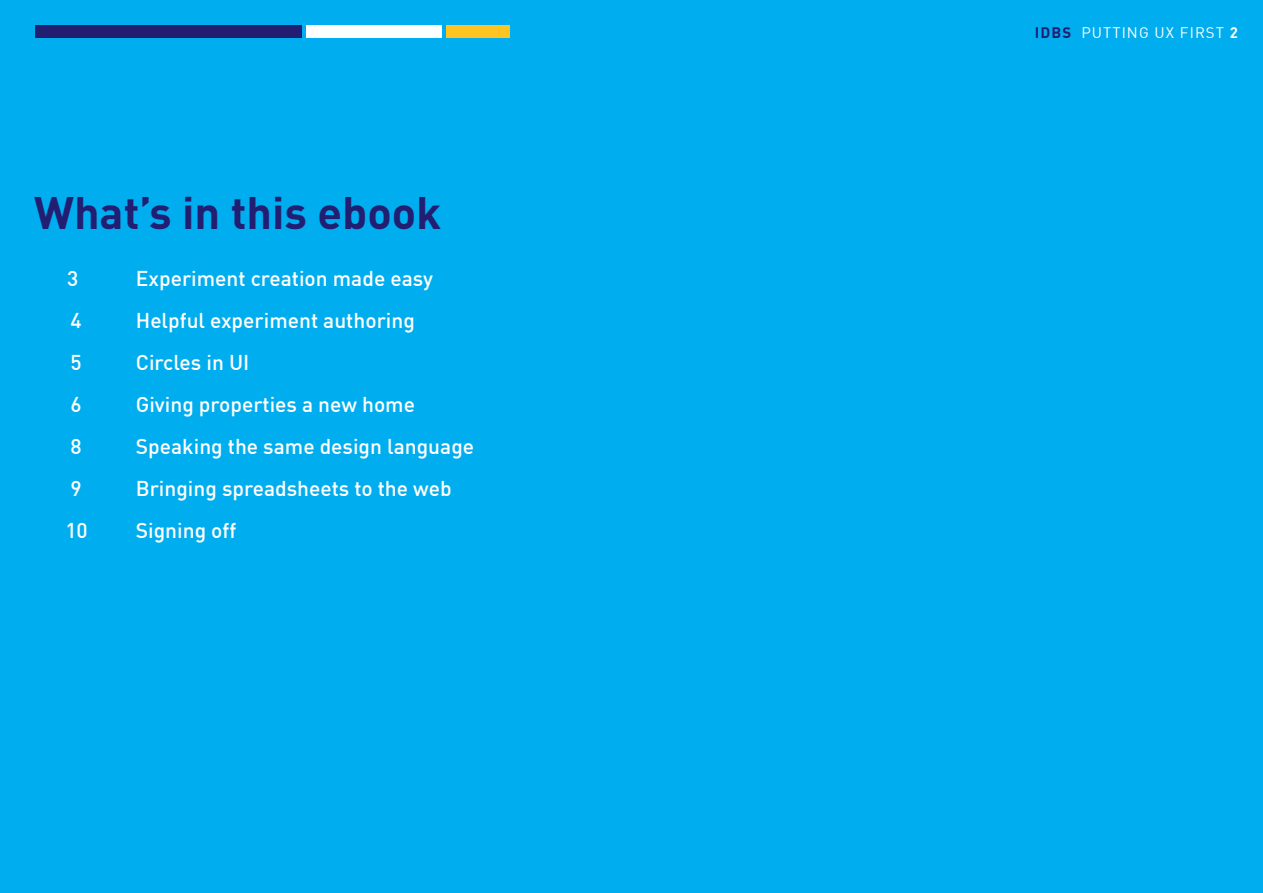
<style>
.page{position:relative;width:1263px;height:893px;background:#00aeef}
.page>*{position:absolute;margin:0;border:0;box-sizing:border-box;transform-origin:0 0}
.Sub_main_head{font:700 45px "DIN";color:#221e72}
.t1{font:500 21px "DIN Offc";color:#fff}
.t2{font:15px "DIN Offc";letter-spacing:.07em;color:#fff}
.s1{font-weight:700;color:#221e72}
.s2{font-weight:700}
</style>
<div class="page">
<div style="left:35px;top:26px;width:267px;height:12px;background:#221e72"></div>
<div style="left:306px;top:26px;width:136px;height:12px;background:#fff"></div>
<div style="left:446px;top:26px;width:64px;height:12px;background:#fec422"></div>
<p class="Sub_main_head" style="left:34px;top:183px;width:409px">What’s in this ebook</p>
<p class="t1" style="left:67px;top:265px;width:13px">3</p>
<p class="t1" style="left:136px;top:265px;width:299px">Experiment creation made easy</p>
<p class="t1" style="left:70px;top:307px;width:13px">4</p>
<p class="t1" style="left:136px;top:307px;width:281px">Helpful experiment authoring</p>
<p class="t1" style="left:70px;top:349px;width:13px">5</p>
<p class="t1" style="left:136px;top:349px;width:115px">Circles in UI</p>
<p class="t1" style="left:70px;top:391px;width:13px">6</p>
<p class="t1" style="left:136px;top:391px;width:281px">Giving properties a new home</p>
<p class="t1" style="left:70px;top:433px;width:13px">8</p>
<p class="t1" style="left:136px;top:433px;width:340px">Speaking the same design language</p>
<p class="t1" style="left:70px;top:475px;width:13px">9</p>
<p class="t1" style="left:136px;top:475px;width:317px">Bringing spreadsheets to the web</p>
<p class="t1" style="left:65px;top:517px;width:24px">10</p>
<p class="t1" style="left:136px;top:517px;width:102px">Signing off</p>
<p class="t2" style="left:1035px;top:23px;width:204px"><span class="s1">IDBS</span> PUTTING UX FIRST <span class="s2">2</span></p>
</div>
